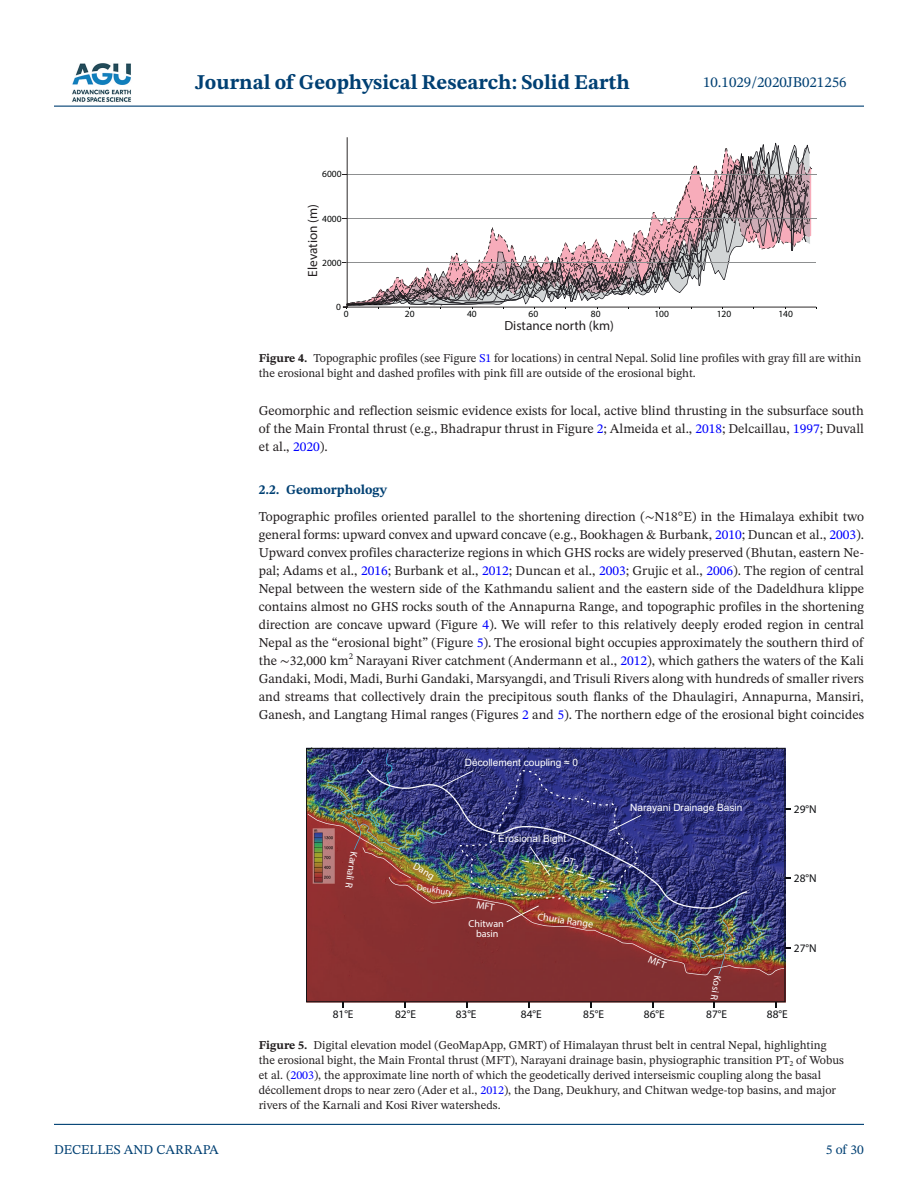
<style>
.page{position:relative;width:918px;height:1188px;background:#fff}
.page>*{position:absolute;margin:0;border:0;box-sizing:border-box;transform-origin:0 0}
.t1{font:700 21px "STIX Two Text";color:#004073}
.t2{font:15px "STIX Two Text";color:#004073}
.t3{font:13.5px/18px "STIX Two Text";color:#231f20;text-align:justify}
.t4{font:13.5px "STIX Two Text";color:#004073}
.t5{font:13.2px "Myriad Pro";color:#231f20}
.t6{font:12px/15px "STIX Two Text";color:#231f20}
.t7{font:11.4px "Myriad Pro";color:#0e0f12}
.t8{font:10.05px "Arial";color:#fff}
.t9{font:10.05px/10.1px "Myriad Pro";color:#fff;text-align:center}
.t10{font:9.45px "Myriad Pro";color:#030505}
.t11{font:8.85px "Myriad Pro";color:#fff}
.s1{font-weight:700}
.s2{color:#00f}
.s3{font-weight:700;color:#004073}
.s4{font-family:"STIX Two Math"}
</style>
<div class="page">
<hr style="left:54px;top:106px;width:810px;height:1px;background:#004073">
<hr style="left:54px;top:1124px;width:810px;height:1px;background:#004073">
<img style="left:72px;top:63px;width:59px;height:39px">
<svg style="left:343px;top:137px;width:473px;height:171px"></svg>
<svg style="left:400px;top:147px;width:406px;height:157px"></svg>
<svg style="left:404px;top:1002px;width:2px;height:6px"></svg>
<svg style="left:466px;top:1002px;width:2px;height:6px"></svg>
<svg style="left:306px;top:748px;width:479px;height:254px;background:#712e38"></svg>
<img style="left:308px;top:753px;width:483px;height:222px">
<h1 class="t1" style="left:195px;top:67px;width:436px">Journal of Geophysical Research: Solid Earth</h1>
<p class="t10" style="left:322px;top:168px;width:21px">6000</p>
<p class="t5" style="left:305px;top:277px;width:74px;rotate:-90deg">Elevation (m)</p>
<p class="t10" style="left:322px;top:213px;width:21px">4000</p>
<p class="t10" style="left:322px;top:257px;width:21px">2000</p>
<p class="t2" style="left:703px;top:72px;width:145px">10.1029/2020JB021256</p>
<p class="t10" style="left:336px;top:301px;width:6px">0</p>
<p class="t10" style="left:344px;top:308px;width:6px">0</p>
<p class="t10" style="left:405px;top:308px;width:11px">20</p>
<p class="t10" style="left:467px;top:308px;width:11px">40</p>
<p class="t10" style="left:529px;top:308px;width:11px">60</p>
<p class="t10" style="left:591px;top:308px;width:11px">80</p>
<p class="t10" style="left:654px;top:308px;width:16px">100</p>
<p class="t10" style="left:717px;top:308px;width:16px">120</p>
<p class="t10" style="left:778px;top:308px;width:16px">140</p>
<p class="t5" style="left:504px;top:318px;width:111px">Distance north (km)</p>
<p class="t6" style="left:259px;top:351px;width:604px"><span class="s1">Figure 4.</span> Topographic profiles (see Figure <span class="s2">S1</span> for locations) in central Nepal. Solid line profiles with gray fill are within the erosional bight and dashed profiles with pink fill are outside of the erosional bight.</p>
<p class="t3" style="left:259px;top:401px;width:607px">Geomorphic and reflection seismic evidence exists for local, active blind thrusting in the subsurface south of the Main Frontal thrust (e.g., Bhadrapur thrust in Figure <span class="s2">2</span>; Almeida et al., <span class="s2">2018</span>; Delcaillau, <span class="s2">1997</span>; Duvall et al., <span class="s2">2020</span>).</p>
<p class="t3" style="left:259px;top:476px;width:607px;line-height:27px"><span class="s3">2.2. Geomorphology<br></span>Topographic profiles oriented parallel to the shortening direction (<span class="s4">∼</span>N18°E) in the Himalaya exhibit two</p>
<p class="t3" style="left:259px;top:526px;width:607px">general forms: upward convex and upward concave (e.g., Bookhagen &amp; Burbank, <span class="s2">2010</span>; Duncan et al., <span class="s2">2003</span>).<br>Upward convex profiles characterize regions in which GHS rocks are widely preserved (Bhutan, eastern Ne&shy;pal; Adams et al., <span class="s2">2016</span>; Burbank et al., <span class="s2">2012</span>; Duncan et al., <span class="s2">2003</span>; Grujic et al., <span class="s2">2006</span>). The region of central Nepal between the western side of the Kathmandu salient and the eastern side of the Dadeldhura klippe contains almost no GHS rocks south of the Annapurna Range, and topographic profiles in the shortening direction are concave upward (Figure <span class="s2">4</span>). We will refer to this relatively deeply eroded region in central Nepal as the “erosional bight” (Figure <span class="s2">5</span>). The erosional bight occupies approximately the southern third of the <span class="s4">∼</span>32,000 km<sup>2</sup> Narayani River catchment (Andermann et al., <span class="s2">2012</span>), which gathers the waters of the Kali Gandaki, Modi, Madi, Burhi Gandaki, Marsyangdi, and Trisuli Rivers along with hundreds of smaller rivers and streams that collectively drain the precipitous south flanks of the Dhaulagiri, Annapurna, Mansiri, Ganesh, and Langtang Himal ranges (Figures <span class="s2">2</span> and <span class="s2">5</span>). The northern edge of the erosional bight coincides</p>
<p class="t9" style="left:359px;top:852px;width:38px;rotate:99deg">Karnali R</p>
<p class="t8" style="left:465px;top:755px;width:115px">Décollement coupling ≈ 0</p>
<p class="t9" style="left:417px;top:861px;width:24px;rotate:30deg">Dang</p>
<p class="t11" style="left:418px;top:882px;width:38px;rotate:9deg">Deukhury</p>
<p class="t8" style="left:498px;top:831px;width:69px">Erosional Bight</p>
<p class="t9" style="left:469px;top:918px;width:37px">Chitwan basin</p>
<p class="t9" style="left:538px;top:911px;width:58px;rotate:9deg">Churia Range</p>
<p class="t8" style="left:630px;top:801px;width:114px">Narayani Drainage Basin</p>
<p class="t9" style="left:723px;top:976px;width:26px;rotate:99deg">Kosi R</p>
<p class="t7" style="left:794px;top:802px;width:24px">29°N</p>
<p class="t7" style="left:794px;top:871px;width:24px">28°N</p>
<p class="t7" style="left:794px;top:941px;width:24px">27°N</p>
<p class="t7" style="left:333px;top:1007px;width:22px">81°E</p>
<p class="t7" style="left:395px;top:1007px;width:22px">82°E</p>
<p class="t7" style="left:456px;top:1007px;width:22px">83°E</p>
<p class="t7" style="left:521px;top:1007px;width:22px">84°E</p>
<p class="t7" style="left:583px;top:1007px;width:22px">85°E</p>
<p class="t7" style="left:644px;top:1007px;width:22px">86°E</p>
<p class="t7" style="left:706px;top:1007px;width:22px">87°E</p>
<p class="t7" style="left:767px;top:1007px;width:22px">88°E</p>
<p class="t4" style="left:54px;top:1140px;width:166px">DECELLES AND CARRAPA</p>
<p class="t6" style="left:259px;top:1038px;width:587px"><span class="s1">Figure 5.</span> Digital elevation model (GeoMapApp, GMRT) of Himalayan thrust belt in central Nepal, highlighting the erosional bight, the Main Frontal thrust (MFT), Narayani drainage basin, physiographic transition PT<sub>2</sub> of Wobus et al. (<span class="s2">2003</span>), the approximate line north of which the geodetically derived interseismic coupling along the basal décollement drops to near zero (Ader et al., <span class="s2">2012</span>), the Dang, Deukhury, and Chitwan wedge-top basins, and major rivers of the Karnali and Kosi River watersheds.</p>
<p class="t4" style="left:826px;top:1140px;width:40px">5 of 30</p>
</div>
